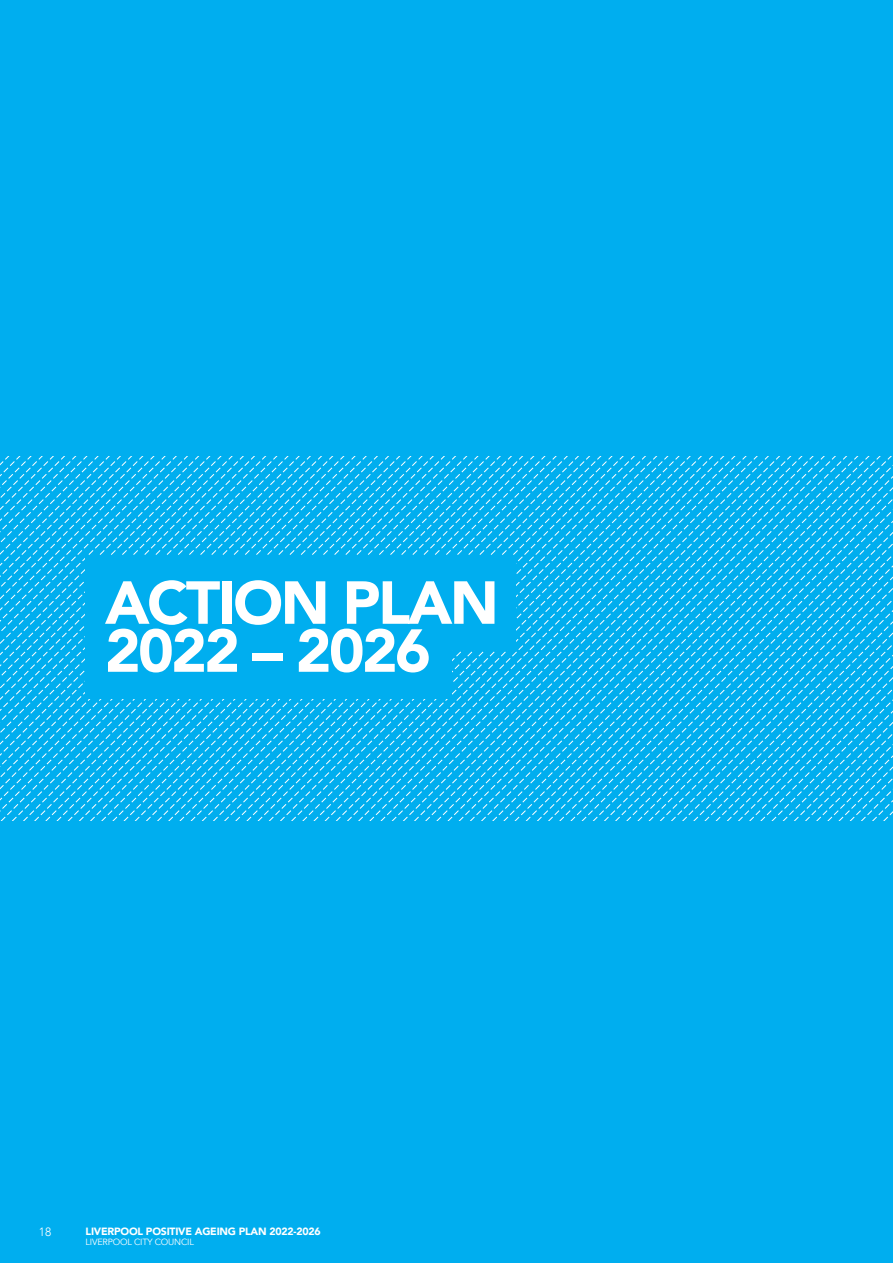
<style>
.page{position:relative;width:893px;height:1263px;background:#00aeef}
.page>*{position:absolute;margin:0;border:0;box-sizing:border-box;transform-origin:0 0}
.t1{font:900 60px/48px "Avenir";letter-spacing:-.04em;color:#fff}
.t2{font:300 12px "Avenir";color:#fff}
.t3{font:900 10.5px "Avenir";letter-spacing:-.02em;color:#fff}
.t4{font:9px "Avenir";letter-spacing:-.02em;color:#fff}
</style>
<div class="page">
<svg style="left:609px;top:456px;width:70px;height:365px"></svg>
<svg style="left:564px;top:456px;width:22px;height:365px"></svg>
<svg style="left:519px;top:456px;width:45px;height:365px"></svg>
<svg style="left:430px;top:456px;width:89px;height:365px"></svg>
<svg style="left:385px;top:456px;width:23px;height:365px"></svg>
<svg style="left:341px;top:456px;width:44px;height:365px"></svg>
<svg style="left:251px;top:456px;width:90px;height:365px"></svg>
<svg style="left:0;top:456px;width:251px;height:365px"></svg>
<svg style="left:679px;top:456px;width:214px;height:365px"></svg>
<div style="left:85px;top:556px;width:431px;height:93px;background:#00aeef"></div>
<div style="left:85px;top:613px;width:366px;height:86px;background:#00aeef"></div>
<h1 class="t1" style="left:105px;top:577px;width:395px">ACTION PLAN<br>2022 – 2026</h1>
<p class="t2" style="left:39px;top:1225px;width:14px">18</p>
<p class="t3" style="left:86px;top:1222px;width:236px">LIVERPOOL POSITIVE AGEING PLAN 2022-2026</p>
<p class="t4" style="left:86px;top:1237px;width:110px">LIVERPOOL CITY COUNCIL</p>
</div>
